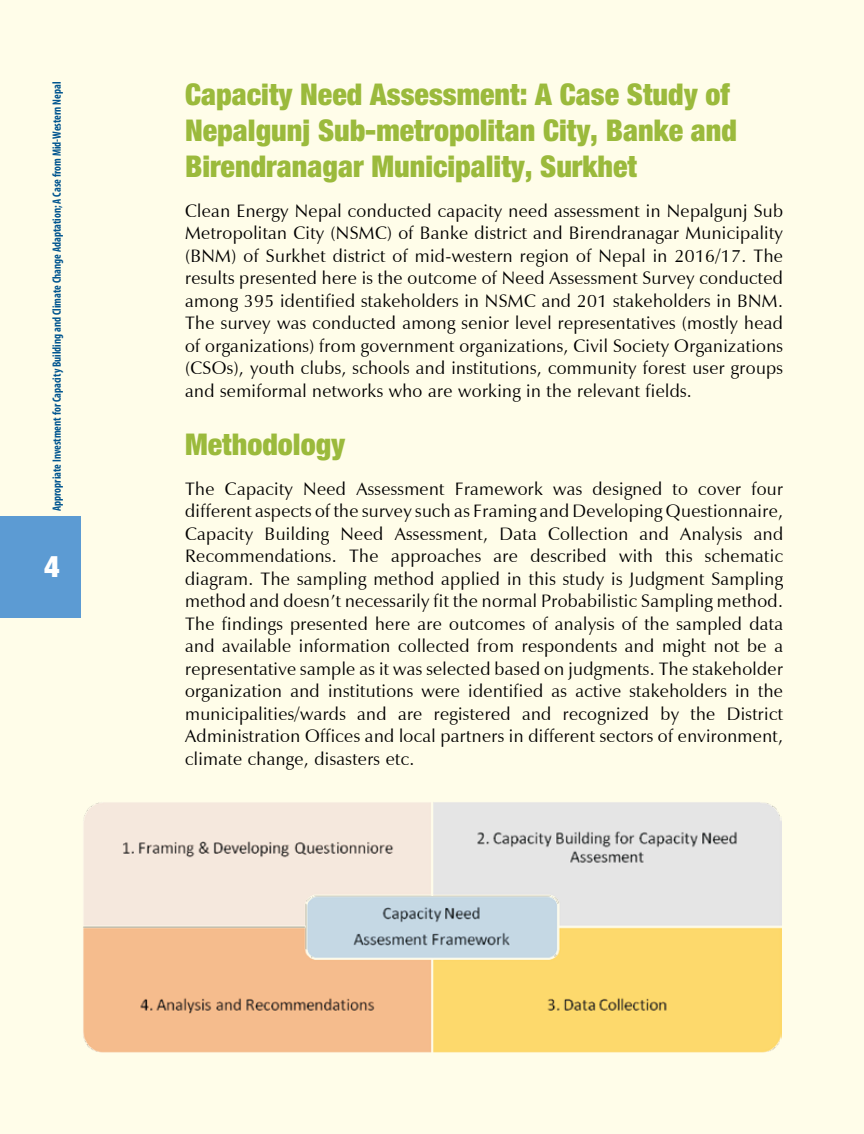
<style>
.page{position:relative;width:864px;height:1134px;background:#fffde9}
.page>*{position:absolute;margin:0;border:0;box-sizing:border-box;transform-origin:0 0}
.t1{font:900 condensed 30px/36px "Helvetica Neue";color:#9bba3c}
.t2{font:900 condensed 30px "Helvetica Neue";color:#fff}
.t3{font:18px/22.5px "Zapf Humanist 601 BT";letter-spacing:.02em;color:#000;text-align:justify}
.t4{font:700 condensed 12px "Myriad Pro";color:#00558f;scale:.94 1}
</style>
<div class="page">
<div style="left:0;top:516px;width:81px;height:102px;background:#5c9bd3"></div>
<img style="left:83px;top:802px;width:699px;height:251px">
<p class="t4" style="left:49px;top:511px;width:458px;rotate:-90deg">Appropriate Investment for Capacity Building and Climate Change Adaptation; A Case from Mid-Western Nepal</p>
<h1 class="t1" style="left:185px;top:76px;width:553px">Capacity Need Assessment: A Case Study of<br>Nepalgunj Sub-metropolitan City, Banke and<br>Birendranagar Municipality, Surkhet</h1>
<p class="t3" style="left:185px;top:199px;width:599px">Clean Energy Nepal conducted capacity need assessment in Nepalgunj Sub Metropolitan City (NSMC) of Banke district and Birendranagar Municipality (BNM) of Surkhet district of mid-western region of Nepal in 2016/17. The results presented here is the outcome of Need Assessment Survey conducted among 395 identified stakeholders in NSMC and 201 stakeholders in BNM.<br>The survey was conducted among senior level representatives (mostly head of organizations) from government organizations, Civil Society Organizations (CSOs), youth clubs, schools and institutions, community forest user groups and semiformal networks who are working in the relevant fields.</p>
<h1 class="t1" style="left:185px;top:426px;width:162px">Methodology</h1>
<p class="t3" style="left:185px;top:477px;width:599px">The Capacity Need Assessment Framework was designed to cover four different aspects of the survey such as Framing and Developing Questionnaire, Capacity Building Need Assessment, Data Collection and Analysis and Recommendations. The approaches are described with this schematic diagram. The sampling method applied in this study is Judgment Sampling method and doesn’t necessarily fit the normal Probabilistic Sampling method.<br>The findings presented here are outcomes of analysis of the sampled data and available information collected from respondents and might not be a representative sample as it was selected based on judgments. The stakeholder organization and institutions were identified as active stakeholders in the municipalities/wards and are registered and recognized by the District Administration Offices and local partners in different sectors of environment, climate change, disasters etc.</p>
<h1 class="t2" style="left:44px;top:548px;width:17px">4</h1>
</div>
